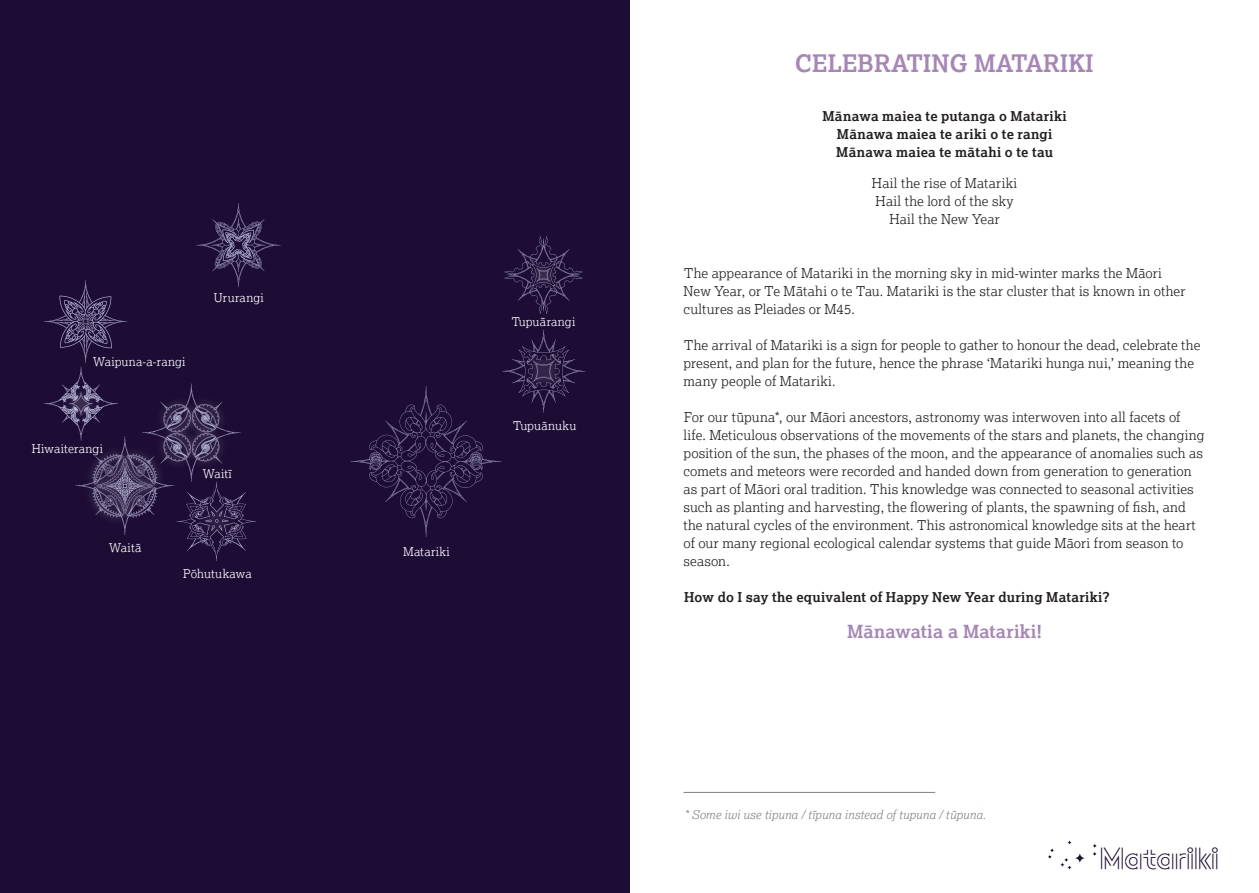
<style>
.page{position:relative;width:1259px;height:893px;background:#fff}
.page>*{position:absolute;margin:0;border:0;box-sizing:border-box;transform-origin:0 0}
.t1{font:37.5px "Uhi";color:#1d0d35}
.t2{font:700 24px "Lexia";color:#a686b8}
.t3{font:700 18px "Lexia";letter-spacing:.015em;color:#a686b8}
.t4{font:300 13.5px/18px "Lexia";letter-spacing:.01em;color:#231f20}
.t5{font:700 13.5px/18px "Lexia";letter-spacing:.02em;color:#231f20;text-align:center}
.t6{font:300 12px "Lexia";letter-spacing:.015em;color:#fff}
.t7{font:italic 300 12px "Lexia";letter-spacing:.005em;color:#808285}
.t8{font:300 12px "Lexia";letter-spacing:.035em;color:#fff}
</style>
<div class="page">
<svg style="left:1074px;top:853px;width:11px;height:10px"></svg>
<svg style="left:1067px;top:840px;width:5px;height:5px"></svg>
<svg style="left:1047px;top:848px;width:7px;height:11px"></svg>
<svg style="left:1092px;top:844px;width:5px;height:12px"></svg>
<svg style="left:1060px;top:858px;width:12px;height:12px"></svg>
<div style="left:0;top:0;width:629px;height:893px;background:#1d0d35"></div>
<svg style="left:350px;top:330px;width:235px;height:207px"></svg>
<svg style="left:504px;top:236px;width:79px;height:78px"></svg>
<svg style="left:44px;top:203px;width:236px;height:358px"></svg>
<hr style="left:683px;top:792px;width:252px;height:1px;background:#808285">
<p class="t6" style="left:93px;top:354px;width:94px">Waipuna-a-rangi</p>
<p class="t6" style="left:214px;top:290px;width:51px">Ururangi</p>
<p class="t6" style="left:32px;top:441px;width:73px">Hiwaiterangi</p>
<p class="t6" style="left:109px;top:540px;width:34px">Waitā</p>
<p class="t6" style="left:203px;top:466px;width:31px">Waitī</p>
<p class="t6" style="left:183px;top:566px;width:70px">Pōhutukawa</p>
<p class="t8" style="left:403px;top:544px;width:48px">Matariki</p>
<p class="t6" style="left:512px;top:314px;width:65px">Tupuārangi</p>
<p class="t6" style="left:513px;top:418px;width:65px">Tupuānuku</p>
<h2 class="t2" style="left:795px;top:48px;width:300px">CELEBRATING MATARIKI</h2>
<p class="t5" style="left:822px;top:106px;width:246px">Mānawa maiea te putanga o Matariki<br>Mānawa maiea te ariki o te rangi<br>Mānawa maiea te mātahi o te tau</p>
<p class="t4" style="left:872px;top:174px;width:147px;text-align:center">Hail the rise of Matariki<br>Hail the lord of the sky<br>Hail the New Year</p>
<p class="t4" style="left:683px;top:264px;width:503px">The appearance of Matariki in the morning sky in mid-winter marks the Māori<br>New Year, or Te Mātahi o te Tau. Matariki is the star cluster that is known in other cultures as Pleiades or M45.</p>
<p class="t4" style="left:683px;top:336px;width:518px">The arrival of Matariki is a sign for people to gather to honour the dead, celebrate the present, and plan for the future, hence the phrase ‘Matariki hunga nui,’ meaning the many people of Matariki.</p>
<p class="t4" style="left:683px;top:408px;width:522px">For our tūpuna*, our Māori ancestors, astronomy was interwoven into all facets of life. Meticulous observations of the movements of the stars and planets, the changing position of the sun, the phases of the moon, and the appearance of anomalies such as comets and meteors were recorded and handed down from generation to generation as part of Māori oral tradition. This knowledge was connected to seasonal activities such as planting and harvesting, the flowering of plants, the spawning of fish, and the natural cycles of the environment. This astronomical knowledge sits at the heart of our many regional ecological calendar systems that guide Māori from season to season.</p>
<p class="t5" style="left:684px;top:588px;width:427px">How do I say the equivalent of Happy New Year during Matariki?</p>
<h3 class="t3" style="left:847px;top:620px;width:197px">Mānawatia a Matariki!</h3>
<p class="t7" style="left:684px;top:807px;width:303px">* Some iwi use tipuna / tīpuna instead of tupuna / tūpuna.</p>
<h1 class="t1" style="left:1100px;top:842px;width:120px">Matariki</h1>
</div>
